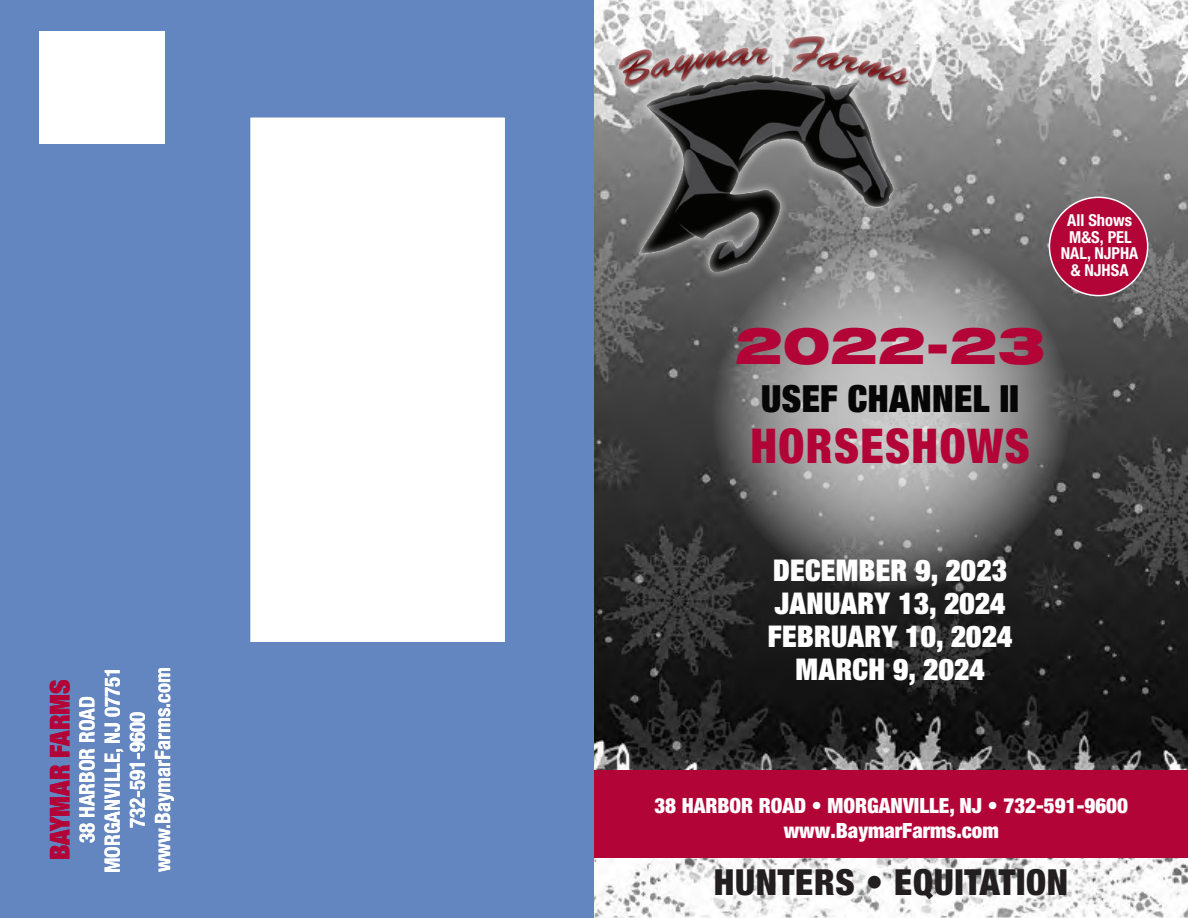
<style>
.page{position:relative;width:1188px;height:918px;background:#fff}
.page>*{position:absolute;margin:0;border:0;box-sizing:border-box;transform-origin:0 0}
.t1{font:900 expanded 51px "Helvetica Neue";color:#b30437}
.t2{font:900 condensed 48px "Helvetica Neue";letter-spacing:.03em;color:#b30437}
.t3{font:900 expanded 37.5px "Helvetica Neue";letter-spacing:.01em;color:#050605}
.t4{font:900 condensed 36px "Helvetica Neue";letter-spacing:.02em;color:#231f20}
.t5{font:900 expanded 30px/33px "Helvetica Neue";letter-spacing:.01em;color:#fff;text-align:center}
.t6{font:900 expanded 27px "Helvetica Neue";color:#b30437}
.t7{font:700 condensed 21px/25.2px "Helvetica Neue";color:#fff;text-align:center}
.t8{font:900 condensed 21px/25.2px "Helvetica Neue";color:#fff;text-align:center}
.t9{font:700 condensed 16.5px "Helvetica Neue";color:#fff}
</style>
<div class="page">
<img style="left:594px;top:0;width:594px;height:918px">
<div style="left:0;top:0;width:594px;height:918px;background:#6386c0"></div>
<div style="left:610px;top:27px;width:307px;height:254px;background:#fff;opacity:.75"></div>
<div style="left:613px;top:33px;width:300px;height:241px;background:#fff;opacity:.75"></div>
<div style="left:1049px;top:197px;width:99px;height:99px;background:#b30437;border-radius:50%"></div>
<div style="left:1049px;top:197px;width:99px;height:99px;border:2px solid #fff;border-radius:50%"></div>
<div style="left:594px;top:770px;width:594px;height:88px;background:#b30437"></div>
<svg style="left:712px;top:234px;width:358px;height:358px;background:#8b8b8b"></svg>
<div style="left:251px;top:118px;width:254px;height:524px;background:#fff"></div>
<div style="left:39px;top:31px;width:125px;height:113px;background:#fff"></div>
<p class="t6" style="left:42px;top:860px;width:182px;rotate:-90deg">BAYMAR FARMS</p>
<p class="t7" style="left:74px;top:873px;width:208px;rotate:-90deg">38 HARBOR ROAD<br>MORGANVILLE, NJ 07751<br>732-591-9600 www.BaymarFarms.com</p>
<p class="t9" style="left:1067px;top:210px;width:66px">All Shows</p>
<p class="t9" style="left:1069px;top:227px;width:64px">M&amp;S, PEL</p>
<p class="t9" style="left:1061px;top:243px;width:79px">NAL, NJPHA</p>
<p class="t9" style="left:1071px;top:260px;width:59px">&amp; NJHSA</p>
<p class="t1" style="left:735px;top:313px;width:312px">2022-23</p>
<p class="t3" style="left:761px;top:375px;width:259px">USEF CHANNEL II</p>
<p class="t2" style="left:751px;top:416px;width:281px">HORSESHOWS</p>
<p class="t5" style="left:768px;top:553px;width:246px">DECEMBER 9, 2023<br>JANUARY 13, 2024<br>FEBRUARY 10, 2024<br>MARCH 9, 2024</p>
<p class="t8" style="left:654px;top:792px;width:475px">38 HARBOR ROAD • MORGANVILLE, NJ • 732-591-9600 www.BaymarFarms.com</p>
<p class="t4" style="left:714px;top:860px;width:356px">HUNTERS • EQUITATION</p>
</div>
